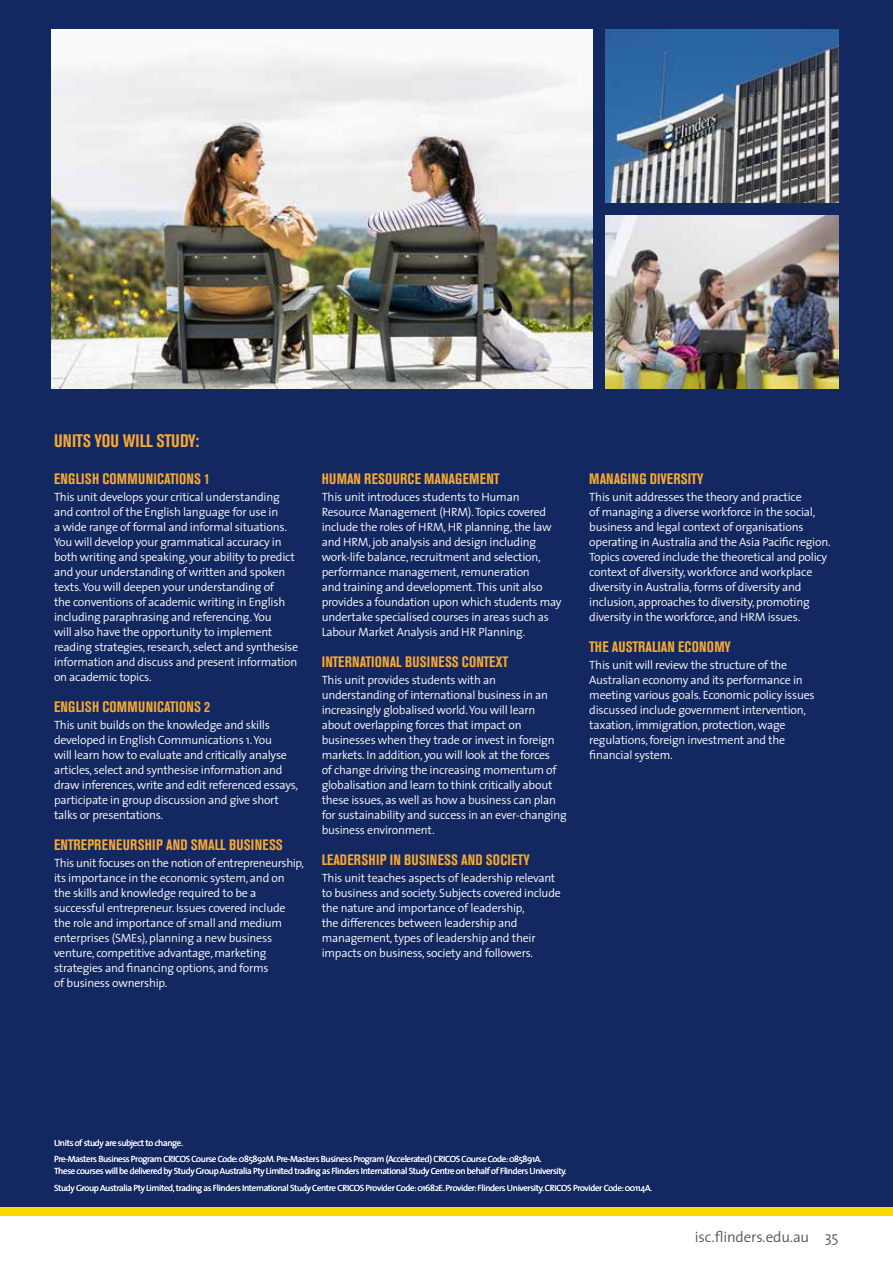
<style>
.page{position:relative;width:893px;height:1263px;background:#fff}
.page>*{position:absolute;margin:0;border:0;box-sizing:border-box;transform-origin:0 0}
.t1{font:700 condensed 18px "Akzidenz Grotesk BE";letter-spacing:-.015em;color:#f8a934}
.t2{font:700 condensed 15px "Akzidenz Grotesk BE";letter-spacing:.015em;color:#f8a934}
.t3{font:300 15px "The Sans";letter-spacing:-.01em;color:#575756}
.t4{font:300 12px/15px "The Sans";letter-spacing:-.02em;color:#fff}
.t5{font:300 9px/16.2px "The Sans";letter-spacing:-.04em;color:#fff}
</style>
<div class="page">
<div style="left:0;top:0;width:893px;height:1212px;background:#132760"></div>
<img style="left:51px;top:30px;width:542px;height:359px">
<img style="left:605px;top:30px;width:234px;height:173px">
<img style="left:605px;top:216px;width:234px;height:173px">
<div style="left:0;top:1208px;width:893px;height:8px;background:#ffd700"></div>
<h1 class="t1" style="left:54px;top:431px;width:147px">UNITS YOU WILL STUDY:</h1>
<p class="t2" style="left:54px;top:470px;width:158px">ENGLISH COMMUNICATIONS 1</p>
<p class="t4" style="left:54px;top:489px;width:246px">This unit develops your critical understanding and control of the English language for use in<br>a wide range of formal and informal situations.<br>You will develop your grammatical accuracy in both writing and speaking, your ability to predict and your understanding of written and spoken texts. You will deepen your understanding of<br>the conventions of academic writing in English including paraphrasing and referencing. You<br>will also have the opportunity to implement reading strategies, research, select and synthesise information and discuss and present information on academic topics.</p>
<p class="t2" style="left:54px;top:698px;width:158px">ENGLISH COMMUNICATIONS 2</p>
<p class="t4" style="left:54px;top:717px;width:245px">This unit builds on the knowledge and skills developed in English Communications 1. You<br>will learn how to evaluate and critically analyse articles, select and synthesise information and draw inferences, write and edit referenced essays, participate in group discussion and give short talks or presentations.</p>
<p class="t2" style="left:54px;top:836px;width:230px">ENTREPRENEURSHIP AND SMALL BUSINESS</p>
<p class="t4" style="left:54px;top:855px;width:252px">This unit focuses on the notion of entrepreneurship, its importance in the economic system, and on the skills and knowledge required to be a successful entrepreneur. Issues covered include the role and importance of small and medium enterprises (SMEs), planning a new business venture, competitive advantage, marketing strategies and financing options, and forms<br>of business ownership.</p>
<p class="t2" style="left:322px;top:470px;width:179px">HUMAN RESOURCE MANAGEMENT</p>
<p class="t4" style="left:322px;top:489px;width:241px">This unit introduces students to Human Resource Management (HRM). Topics covered include the roles of HRM, HR planning, the law and HRM, job analysis and design including work-life balance, recruitment and selection, performance management, remuneration<br>and training and development. This unit also provides a foundation upon which students may undertake specialised courses in areas such as Labour Market Analysis and HR Planning.</p>
<p class="t2" style="left:322px;top:653px;width:188px">INTERNATIONAL BUSINESS CONTEXT</p>
<p class="t4" style="left:322px;top:672px;width:247px">This unit provides students with an understanding of international business in an increasingly globalised world. You will learn about overlapping forces that impact on businesses when they trade or invest in foreign markets. In addition, you will look at the forces<br>of change driving the increasing momentum of globalisation and learn to think critically about these issues, as well as how a business can plan for sustainability and success in an ever-changing business environment.</p>
<p class="t2" style="left:322px;top:851px;width:210px">LEADERSHIP IN BUSINESS AND SOCIETY</p>
<p class="t4" style="left:322px;top:870px;width:241px">This unit teaches aspects of leadership relevant to business and society. Subjects covered include the nature and importance of leadership,<br>the differences between leadership and management, types of leadership and their impacts on business, society and followers.</p>
<p class="t2" style="left:589px;top:470px;width:115px">MANAGING DIVERSITY</p>
<p class="t4" style="left:589px;top:489px;width:243px">This unit addresses the theory and practice<br>of managing a diverse workforce in the social, business and legal context of organisations operating in Australia and the Asia Pacific region.<br>Topics covered include the theoretical and policy context of diversity, workforce and workplace diversity in Australia, forms of diversity and inclusion, approaches to diversity, promoting diversity in the workforce, and HRM issues.</p>
<p class="t2" style="left:589px;top:638px;width:143px">THE AUSTRALIAN ECONOMY</p>
<p class="t4" style="left:589px;top:657px;width:227px">This unit will review the structure of the Australian economy and its performance in meeting various goals. Economic policy issues discussed include government intervention, taxation, immigration, protection, wage regulations, foreign investment and the financial system.</p>
<p class="t5" style="left:54px;top:1135px;width:489px">Units of study are subject to change.<br>Pre-Masters Business Program CRICOS Course Code: 085892M. Pre-Masters Business Program (Accelerated) CRICOS Course Code: 085891A.</p>
<p class="t5" style="left:54px;top:1163px;width:600px">These courses will be delivered by Study Group Australia Pty Limited trading as Flinders International Study Centre on behalf of Flinders University.<br>Study Group Australia Pty Limited, trading as Flinders International Study Centre CRICOS Provider Code: 01682E. Provider: Flinders University. CRICOS Provider Code: 00114A.</p>
<p class="t3" style="left:695px;top:1224px;width:145px">isc.flinders.edu.au 35</p>
</div>
